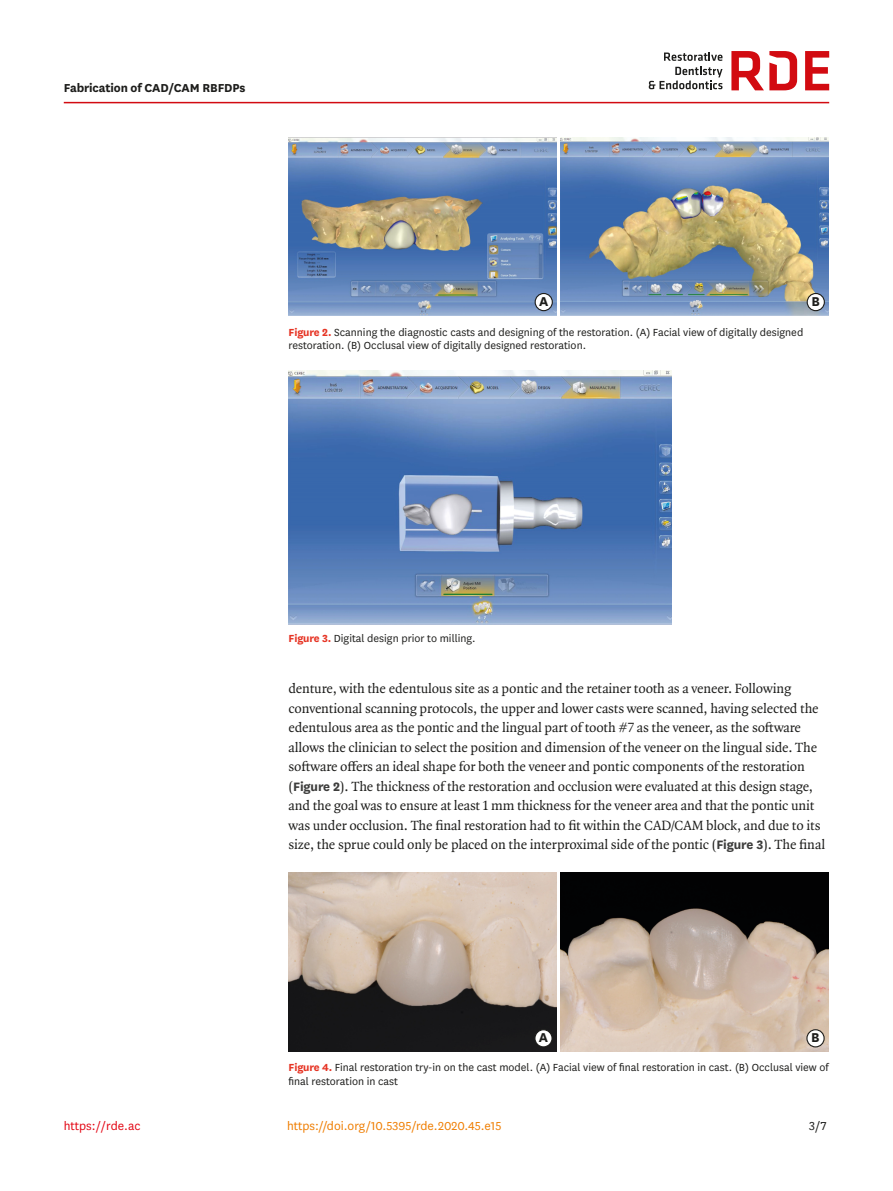
<style>
.page{position:relative;width:893px;height:1191px;background:#fff}
.page>*{position:absolute;margin:0;border:0;box-sizing:border-box;transform-origin:0 0}
.t1{font:700 15px "National";color:#1d1d1b}
.body_p{font:14.25px/19.5px "Quadraat OT";letter-spacing:-.01em;color:#1d1d1b}
.doi_running_footer{font:13.5px "National";color:#ef7d00}
.alt-title-type{font:700 13.5px "National";letter-spacing:-.01em;color:#1d1d1b}
.t2{font:13.5px "National";color:#e30614}
.t3{font:13.5px "National";color:#1d1d1b}
.fig_caption{font:12px/13.5px "National";color:#1d1d1b}
.s1{font-weight:700;color:#e63424}
.s2{font-family:"National";font-weight:700;color:#3d3d3c}
</style>
<div class="page">
<hr style="left:64px;top:102px;width:765px;height:1px;background:#d20b11">
<svg style="left:649px;top:52px;width:73px;height:37px"></svg>
<svg style="left:805px;top:51px;width:24px;height:39px"></svg>
<svg style="left:731px;top:51px;width:66px;height:39px"></svg>
<img style="left:561px;top:137px;width:268px;height:178px">
<img style="left:289px;top:137px;width:268px;height:178px">
<div style="left:535px;top:293px;width:17px;height:18px;background:#fff;border-radius:50%"></div>
<div style="left:535px;top:293px;width:18px;height:18px;border:1px solid #1d1d1b;border-radius:50%"></div>
<div style="left:807px;top:293px;width:17px;height:18px;background:#fff;border-radius:50%"></div>
<div style="left:807px;top:293px;width:18px;height:18px;border:1px solid #1d1d1b;border-radius:50%"></div>
<img style="left:289px;top:370px;width:382px;height:254px">
<img style="left:289px;top:872px;width:267px;height:179px">
<img style="left:561px;top:872px;width:267px;height:179px">
<div style="left:535px;top:1029px;width:17px;height:18px;background:#fff;border-radius:50%"></div>
<div style="left:534px;top:1029px;width:19px;height:18px;border:1px solid #1d1d1b;border-radius:50%"></div>
<div style="left:807px;top:1029px;width:17px;height:18px;background:#fff;border-radius:50%"></div>
<div style="left:806px;top:1029px;width:19px;height:18px;border:1px solid #1d1d1b;border-radius:50%"></div>
<p class="alt-title-type" style="left:64px;top:78px;width:183px">Fabrication of CAD/CAM RBFDPs</p>
<p class="t1" style="left:539px;top:291px;width:11px">A</p>
<p class="t1" style="left:811px;top:291px;width:10px">B</p>
<p class="fig_caption" style="left:289px;top:324px;width:516px"><span class="s1">Figure 2.</span> Scanning the diagnostic casts and designing of the restoration. (A) Facial view of digitally designed restoration. (B) Occlusal view of digitally designed restoration.</p>
<p class="fig_caption" style="left:289px;top:631px;width:188px"><span class="s1">Figure 3.</span> Digital design prior to milling.</p>
<p class="body_p" style="left:289px;top:679px;width:538px">denture, with the edentulous site as a pontic and the retainer tooth as a veneer. Following conventional scanning protocols, the upper and lower casts were scanned, having selected the edentulous area as the pontic and the lingual part of tooth #7 as the veneer, as the software allows the clinician to select the position and dimension of the veneer on the lingual side. The software offers an ideal shape for both the veneer and pontic components of the restoration (<span class="s2">Figure 2</span>). The thickness of the restoration and occlusion were evaluated at this design stage, and the goal was to ensure at least 1 mm thickness for the veneer area and that the pontic unit was under occlusion. The final restoration had to fit within the CAD/CAM block, and due to its size, the sprue could only be placed on the interproximal side of the pontic (<span class="s2">Figure 3</span>). The final</p>
<p class="t1" style="left:539px;top:1027px;width:11px">A</p>
<p class="t1" style="left:811px;top:1027px;width:10px">B</p>
<p class="fig_caption" style="left:289px;top:1060px;width:542px"><span class="s1">Figure 4.</span> Final restoration try-in on the cast model. (A) Facial view of final restoration in cast. (B) Occlusal view of final restoration in cast</p>
<p class="t2" style="left:64px;top:1116px;width:78px">https://rde.ac</p>
<p class="doi_running_footer" style="left:287px;top:1116px;width:216px">https://doi.org/10.5395/rde.2020.45.e15</p>
<p class="t3" style="left:809px;top:1116px;width:19px">3/7</p>
</div>
